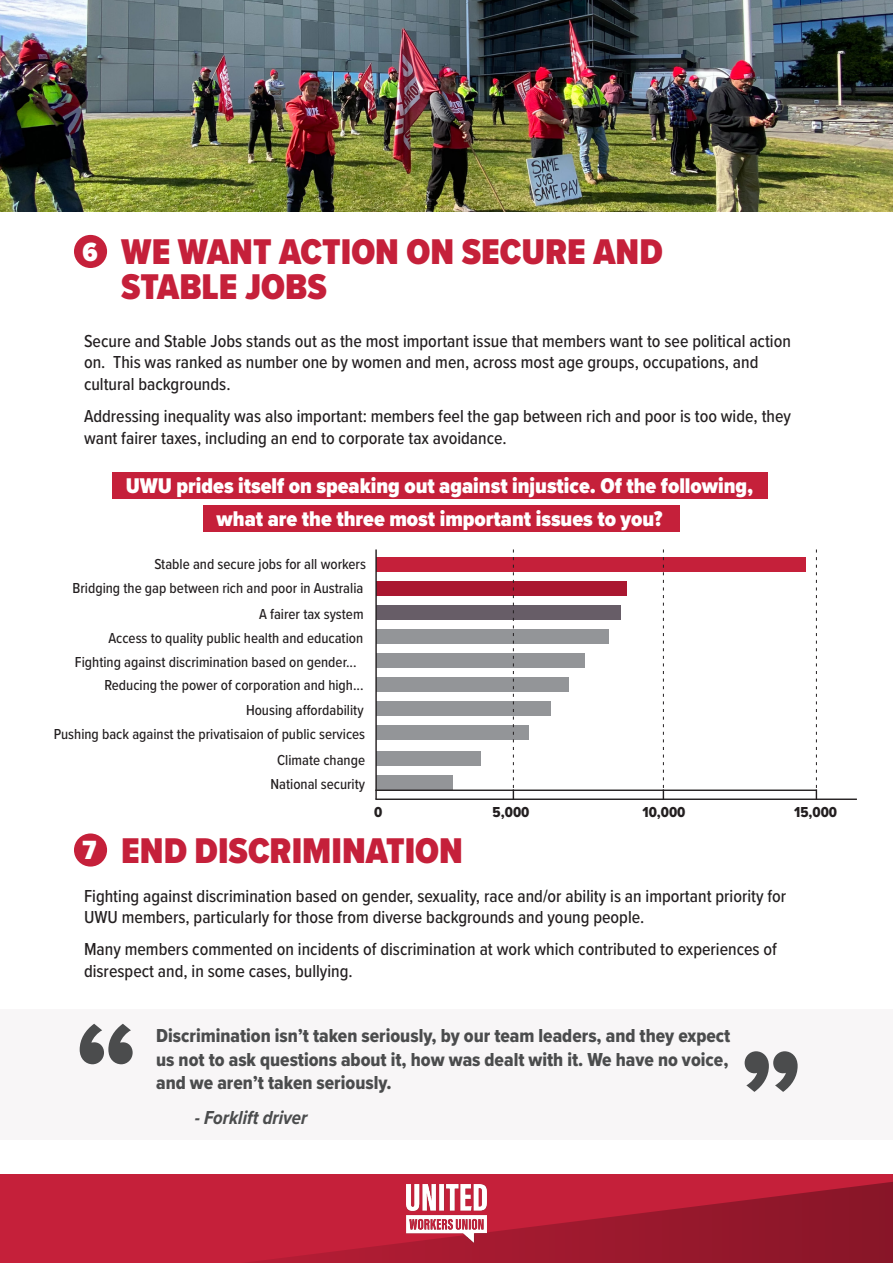
<style>
.page{position:relative;width:893px;height:1263px;background:#fff}
.page>*{position:absolute;margin:0;border:0;box-sizing:border-box;transform-origin:0 0}
.t1{font:131.85px "Proxima Nova Cond Extrabld";color:#4b4c4d}
.t2{font:900 37.05px/35.1px "Proxima Nova Cond";color:#c5203a}
.t3{font:900 27.3px "Proxima Nova Cond";color:#fff}
.t4{font:900 22.05px/33px "Proxima Nova Cond";color:#fff;text-align:center}
.t5{font:19.5px/23.4px "Proxima Nova Cond Extrabld";color:#4b4c4d}
.t6{font:italic 700 19.5px "Proxima Nova Cond";color:#4b4c4d}
.t7{font:500 18px/21.6px "Proxima Nova Cond";color:#231f20}
.t8{font:500 15px "Proxima Nova Cond";color:#231f20}
.t9{font:15px "Proxima Nova Cond Extrabld";color:#231f20}
</style>
<div class="page">
<div style="left:0;top:1010px;width:893px;height:130px;background:#f8f6f7"></div>
<div style="left:203px;top:505px;width:477px;height:27px;background:#c5203a"></div>
<div style="left:0;top:1174px;width:893px;height:89px;background:#c5203a"></div>
<svg style="left:247px;top:1182px;width:646px;height:81px"></svg>
<div style="left:74px;top:235px;width:33px;height:33px;background:#c5203a;border-radius:50%"></div>
<div style="left:74px;top:833px;width:33px;height:33px;background:#c5203a;border-radius:50%"></div>
<img style="left:0;top:0;width:893px;height:211px">
<div style="left:112px;top:472px;width:655px;height:27px;background:#c5203a"></div>
<div style="left:376px;top:558px;width:430px;height:14px;background:#c5203a"></div>
<div style="left:376px;top:582px;width:250px;height:14px;background:#aa1730"></div>
<div style="left:376px;top:606px;width:245px;height:14px;background:#675d67"></div>
<div style="left:376px;top:630px;width:232px;height:14px;background:#939598"></div>
<div style="left:376px;top:654px;width:209px;height:14px;background:#939598"></div>
<div style="left:376px;top:678px;width:193px;height:14px;background:#939598"></div>
<div style="left:376px;top:702px;width:175px;height:14px;background:#939598"></div>
<div style="left:376px;top:726px;width:153px;height:14px;background:#939598"></div>
<div style="left:376px;top:751px;width:104px;height:14px;background:#939598"></div>
<div style="left:376px;top:775px;width:76px;height:14px;background:#939598"></div>
<hr style="left:375px;top:549px;width:2px;height:250px;background:#231f20">
<hr style="left:375px;top:789px;width:441px;height:2px;background:#231f20">
<hr style="left:375px;top:798px;width:482px;height:2px;background:#231f20">
<svg style="left:816px;top:549px;width:1px;height:249px"></svg>
<svg style="left:663px;top:549px;width:1px;height:249px"></svg>
<svg style="left:513px;top:549px;width:1px;height:249px"></svg>
<img style="left:407px;top:1185px;width:79px;height:57px">
<p class="t3" style="left:83px;top:232px;width:17px">6</p>
<p class="t2" style="left:121px;top:234px;width:543px">WE WANT ACTION ON SECURE AND<br>STABLE JOBS</p>
<p class="t7" style="left:84px;top:329px;width:708px">Secure and Stable Jobs stands out as the most important issue that members want to see political action on. This was ranked as number one by women and men, across most age groups, occupations, and cultural backgrounds.</p>
<p class="t7" style="left:84px;top:404px;width:709px">Addressing inequality was also important: members feel the gap between rich and poor is too wide, they want fairer taxes, including an end to corporate tax avoidance.</p>
<p class="t4" style="left:126px;top:469px;width:629px">UWU prides itself on speaking out against injustice. Of the following, what are the three most important issues to you?</p>
<p class="t8" style="left:154px;top:553px;width:213px">Stable and secure jobs for all workers</p>
<p class="t8" style="left:73px;top:577px;width:292px">Bridging the gap between rich and poor in Australia</p>
<p class="t8" style="left:259px;top:603px;width:106px">A fairer tax system</p>
<p class="t8" style="left:108px;top:627px;width:256px">Access to quality public health and education</p>
<p class="t8" style="left:75px;top:651px;width:283px">Fighting against discrimination based on gender...</p>
<p class="t8" style="left:104px;top:673px;width:261px">Reducing the power of corporation and high...</p>
<p class="t8" style="left:246px;top:699px;width:119px">Housing affordability</p>
<p class="t8" style="left:54px;top:723px;width:313px">Pushing back against the privatisaion of public services</p>
<p class="t8" style="left:277px;top:748px;width:89px">Climate change</p>
<p class="t8" style="left:270px;top:772px;width:96px">National security</p>
<p class="t9" style="left:374px;top:801px;width:10px">0</p>
<p class="t9" style="left:493px;top:801px;width:38px">5,000</p>
<p class="t9" style="left:643px;top:801px;width:44px">10,000</p>
<p class="t9" style="left:794px;top:801px;width:45px">15,000</p>
<p class="t3" style="left:83px;top:830px;width:16px">7</p>
<p class="t2" style="left:121px;top:833px;width:343px">END DISCRIMINATION</p>
<p class="t7" style="left:84px;top:884px;width:704px">Fighting against discrimination based on gender, sexuality, race and/or ability is an important priority for<br>UWU members, particularly for those from diverse backgrounds and young people.</p>
<p class="t7" style="left:84px;top:938px;width:694px">Many members commented on incidents of discrimination at work which contributed to experiences of disrespect and, in some cases, bullying.</p>
<p class="t1" style="left:75px;top:972px;width:65px">“</p>
<p class="t5" style="left:156px;top:1024px;width:576px">Discrimination isn’t taken seriously, by our team leaders, and they expect us not to ask questions about it, how was dealt with it. We have no voice,</p>
<p class="t5" style="left:156px;top:1071px;width:237px">and we aren’t taken seriously.</p>
<p class="t6" style="left:195px;top:1103px;width:114px">- Forklift driver</p>
<p class="t1" style="left:739px;top:999px;width:65px">”</p>
</div>
